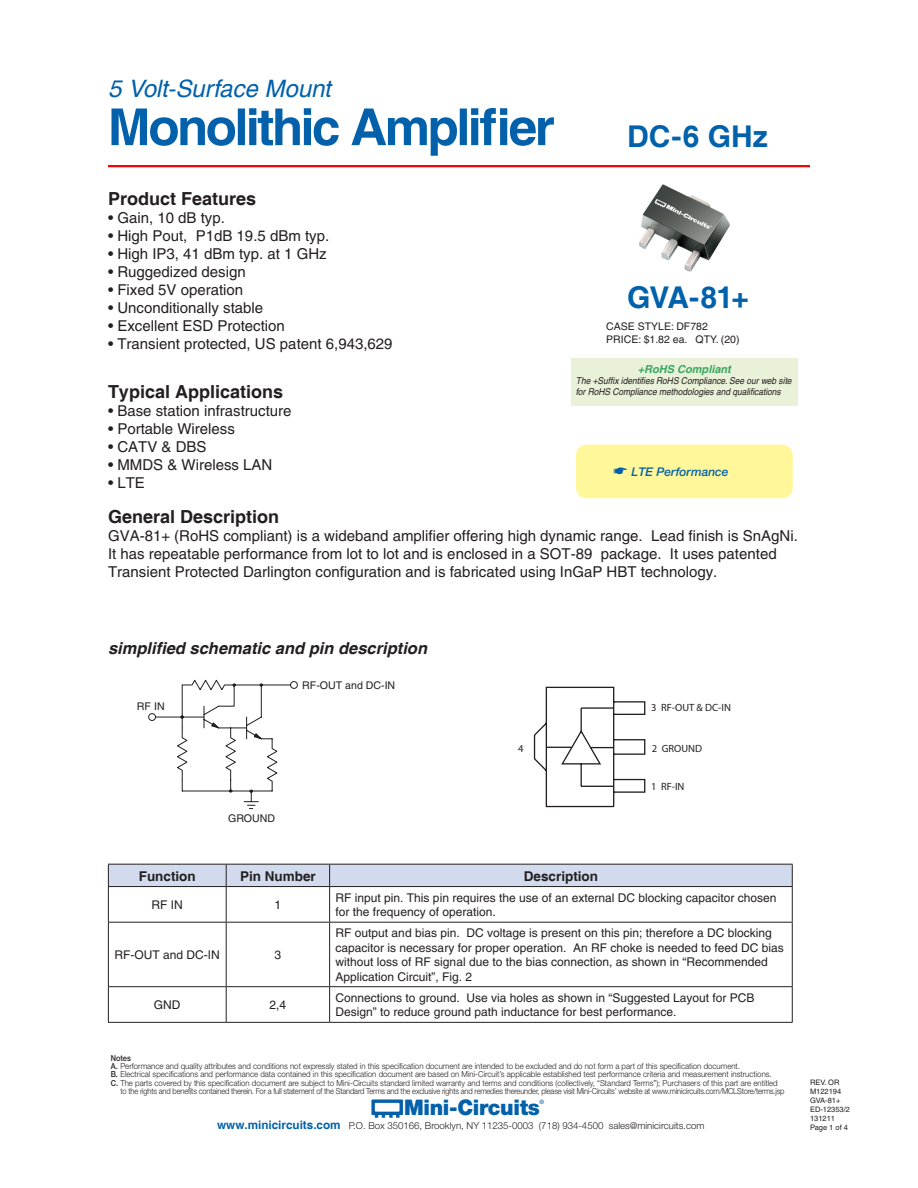
<style>
.page{position:relative;width:918px;height:1188px;background:#fff}
.page>*{position:absolute;margin:0;border:0;box-sizing:border-box;transform-origin:0 0}
.t1{font:700 51px "Helvetica";letter-spacing:-.05em;color:#0261aa}
.MODEL_NUMBER{font:700 30px "Helvetica";letter-spacing:-.01em;color:#0161ab}
.MODEL_TYPE{font:italic 24px "Helvetica";letter-spacing:-.005em;color:#0161ab}
.t2{font:900 21.45px "Helvetica Neue";letter-spacing:-.015em;color:#0261aa}
.BODY_HEADLINE{font:700 18px "Helvetica";color:#231f20}
.SCHEMATIC___PIN{font:italic 700 16.5px "Helvetica";color:#231f20}
.FEAT___APPL{font:15px/18px "Helvetica";color:#231f20}
.t3{font:700 13.5px "Helvetica";color:#231f20}
.t4{font:12px/14.4px "Helvetica";color:#231f20}
.t5{font:italic 500 12px "Helvetica Neue";color:#0261aa}
.t6{font:italic 700 10.95px "Helvetica";color:rgb(13 147 68/.8)}
.t7{font:10.65px "Helvetica";color:#231f20}
.t8{font:10.5px "Helvetica";color:#231f20}
.t9{font:300 9.6px "Helvetica Neue";color:#231f20}
.t10{font:italic 9.45px/11.2px "Helvetica";letter-spacing:-.005em;color:#231f20;scale:.9 1}
.t11{font:300 8.25px "Helvetica Neue";color:#231f20;scale:.95 1}
.t12{font:300 8.25px "Helvetica Neue";letter-spacing:-.02em;color:#231f20;scale:.91 1}
.t13{font:500 8.25px "Helvetica Neue";color:#231f20;scale:.9 1}
.t14{font:7.5px "Helvetica";color:#231f20}
.t15{font:500 6px "Helvetica Neue";color:#0261aa}
.s1{font-weight:500}
.s2{font-family:"Helvetica";font-weight:700;font-size:11.7px;color:#0261aa}
</style>
<div class="page">
<hr style="left:108px;top:165px;width:702px;height:2px;background:#f00">
<svg style="left:371px;top:1099px;width:32px;height:19px"></svg>
<div style="left:108px;top:864px;width:685px;height:22px;background:#d2dbee"></div>
<hr style="left:108px;top:886px;width:118px;height:1px;background:#231f20">
<hr style="left:108px;top:887px;width:1px;height:35px;background:#231f20">
<hr style="left:226px;top:886px;width:104px;height:1px;background:#231f20">
<hr style="left:226px;top:887px;width:1px;height:35px;background:#231f20">
<hr style="left:330px;top:886px;width:463px;height:1px;background:#231f20">
<hr style="left:329px;top:887px;width:1px;height:35px;background:#231f20">
<hr style="left:792px;top:887px;width:1px;height:35px;background:#231f20">
<hr style="left:108px;top:922px;width:118px;height:1px;background:#231f20">
<hr style="left:108px;top:923px;width:1px;height:63px;background:#231f20">
<hr style="left:226px;top:922px;width:104px;height:1px;background:#231f20">
<hr style="left:226px;top:923px;width:1px;height:63px;background:#231f20">
<hr style="left:330px;top:922px;width:463px;height:1px;background:#231f20">
<hr style="left:329px;top:923px;width:1px;height:63px;background:#231f20">
<hr style="left:792px;top:923px;width:1px;height:63px;background:#231f20">
<hr style="left:108px;top:986px;width:118px;height:1px;background:#231f20">
<hr style="left:108px;top:987px;width:1px;height:35px;background:#231f20">
<hr style="left:226px;top:986px;width:104px;height:1px;background:#231f20">
<hr style="left:226px;top:987px;width:1px;height:35px;background:#231f20">
<hr style="left:330px;top:986px;width:463px;height:1px;background:#231f20">
<hr style="left:329px;top:987px;width:1px;height:35px;background:#231f20">
<hr style="left:792px;top:987px;width:1px;height:35px;background:#231f20">
<hr style="left:108px;top:1022px;width:118px;height:1px;background:#231f20">
<hr style="left:226px;top:1022px;width:104px;height:1px;background:#231f20">
<hr style="left:330px;top:1022px;width:463px;height:1px;background:#231f20">
<svg style="left:148px;top:679px;width:150px;height:130px"></svg>
<svg style="left:533px;top:686px;width:113px;height:122px"></svg>
<img style="left:639px;top:185px;width:90px;height:86px">
<div style="left:576px;top:445px;width:217px;height:53px;background:#fff79a;border-radius:11px"></div>
<div style="left:571px;top:359px;width:227px;height:47px;background:#e9f2d8"></div>
<p class="MODEL_TYPE" style="left:108px;top:74px;width:224px">5 Volt-Surface Mount</p>
<h1 class="t1" style="left:108px;top:96px;width:448px">Monolithic Amplifier</h1>
<p class="BODY_HEADLINE" style="left:108px;top:188px;width:150px">Product Features</p>
<p class="FEAT___APPL" style="left:108px;top:209px;width:118px">• Gain, 10 dB typ.</p>
<p class="FEAT___APPL" style="left:108px;top:227px;width:223px">• High Pout, P1dB 19.5 dBm typ.</p>
<p class="FEAT___APPL" style="left:108px;top:245px;width:220px">• High IP3, 41 dBm typ. at 1 GHz</p>
<p class="FEAT___APPL" style="left:108px;top:263px;width:139px">• Ruggedized design</p>
<p class="FEAT___APPL" style="left:108px;top:281px;width:137px">• Fixed 5V operation</p>
<p class="FEAT___APPL" style="left:108px;top:299px;width:157px">• Unconditionally stable</p>
<p class="FEAT___APPL" style="left:108px;top:317px;width:178px">• Excellent ESD Protection</p>
<p class="FEAT___APPL" style="left:108px;top:335px;width:286px">• Transient protected, US patent 6,943,629</p>
<p class="BODY_HEADLINE" style="left:108px;top:381px;width:177px">Typical Applications</p>
<p class="FEAT___APPL" style="left:108px;top:402px;width:185px">• Base station infrastructure</p>
<p class="FEAT___APPL" style="left:108px;top:420px;width:128px">• Portable Wireless</p>
<p class="FEAT___APPL" style="left:108px;top:438px;width:100px">• CATV &amp; DBS</p>
<p class="FEAT___APPL" style="left:108px;top:456px;width:166px">• MMDS &amp; Wireless LAN</p>
<p class="FEAT___APPL" style="left:108px;top:474px;width:38px">• LTE</p>
<p class="MODEL_NUMBER" style="left:627px;top:118px;width:142px">DC-6 GHz</p>
<p class="MODEL_NUMBER" style="left:627px;top:279px;width:123px">GVA-81+</p>
<p class="t8" style="left:606px;top:321px;width:103px">CASE STYLE: DF782</p>
<p class="t8" style="left:606px;top:333px;width:135px">PRICE: $1.82 ea. QTY. (20)</p>
<h3 class="t6" style="left:638px;top:362px;width:95px">+RoHS Compliant</h3>
<p class="t10" style="left:576px;top:375px;width:241px">The +Suffix identifies RoHS Compliance. See our web site for RoHS Compliance methodologies and qualifications</p>
<p class="t5" style="left:613px;top:465px;width:117px">☛ LTE Performance</p>
<p class="BODY_HEADLINE" style="left:108px;top:505px;width:173px">General Description</p>
<p class="FEAT___APPL" style="left:108px;top:526px;width:691px">GVA-81+ (RoHS compliant) is a wideband amplifier offering high dynamic range. Lead finish is SnAgNi.</p>
<p class="FEAT___APPL" style="left:108px;top:544px;width:670px">It has repeatable performance from lot to lot and is enclosed in a SOT-89 package. It uses patented<br>Transient Protected Darlington configuration and is fabricated using InGaP HBT technology.</p>
<p class="SCHEMATIC___PIN" style="left:108px;top:638px;width:321px">simplified schematic and pin description</p>
<p class="t7" style="left:137px;top:700px;width:29px">RF IN</p>
<p class="t7" style="left:302px;top:679px;width:95px">RF-OUT and DC-IN</p>
<p class="t7" style="left:228px;top:812px;width:48px">GROUND</p>
<p class="t8" style="left:518px;top:742px;width:7px">4</p>
<p class="t8" style="left:651px;top:701px;width:81px">3 RF-OUT &amp; DC-IN</p>
<p class="t8" style="left:652px;top:742px;width:52px">2 GROUND</p>
<p class="t8" style="left:651px;top:780px;width:35px">1 RF-IN</p>
<p class="t3" style="left:139px;top:868px;width:58px">Function</p>
<p class="t3" style="left:240px;top:868px;width:77px">Pin Number</p>
<p class="t3" style="left:524px;top:868px;width:76px">Description</p>
<p class="t4" style="left:152px;top:898px;width:33px">RF IN</p>
<p class="t4" style="left:275px;top:898px;width:8px">1</p>
<p class="t4" style="left:336px;top:890px;width:442px">RF input pin. This pin requires the use of an external DC blocking capacitor chosen for the frequency of operation.</p>
<p class="t4" style="left:115px;top:948px;width:107px">RF-OUT and DC-IN</p>
<p class="t4" style="left:275px;top:948px;width:8px">3</p>
<p class="t4" style="left:336px;top:926px;width:450px">RF output and bias pin. DC voltage is present on this pin; therefore a DC blocking capacitor is necessary for proper operation. An RF choke is needed to feed DC bias without loss of RF signal due to the bias connection, as shown in “Recommended Application Circuit”, Fig. 2</p>
<p class="t4" style="left:154px;top:998px;width:28px">GND</p>
<p class="t4" style="left:270px;top:998px;width:18px">2,4</p>
<p class="t4" style="left:336px;top:991px;width:420px">Connections to ground. Use via holes as shown in “Suggested Layout for PCB<br>Design” to reduce ground path inductance for best performance.</p>
<p class="t13" style="left:111px;top:1053px;width:24px">Notes</p>
<p class="t11" style="left:111px;top:1061px;width:664px"><span class="s1">A.</span> Performance and quality attributes and conditions not expressly stated in this specification document are intended to be excluded and do not form a part of this specification document.</p>
<p class="t11" style="left:111px;top:1069px;width:697px"><span class="s1">B.</span> Electrical specifications and performance data contained in this specification document are based on Mini-Circuit’s applicable established test performance criteria and measurement instructions.</p>
<p class="t11" style="left:111px;top:1078px;width:704px"><span class="s1">C.</span> The parts covered by this specification document are subject to Mini-Circuits standard limited warranty and terms and conditions (collectively, “Standard Terms”); Purchasers of this part are entitled</p>
<p class="t12" style="left:120px;top:1086px;width:731px">to the rights and benefits contained therein. For a full statement of the Standard Terms and the exclusive rights and remedies thereunder, please visit Mini-Circuits’ website at www.minicircuits.com/MCLStore/terms.jsp</p>
<h3 class="t2" style="left:404px;top:1095px;width:137px">Mini-Circuits</h3>
<p class="t15" style="left:540px;top:1098px;width:6px">®</p>
<p class="t9" style="left:217px;top:1119px;width:489px"><span class="s2">www.minicircuits.com</span> P.O. Box 350166, Brooklyn, NY 11235-0003 (718) 934-4500 sales@minicircuits.com</p>
<p class="t14" style="left:810px;top:1078px;width:31px">REV. OR</p>
<p class="t14" style="left:810px;top:1087px;width:33px">M122194</p>
<p class="t14" style="left:810px;top:1096px;width:32px">GVA-81+</p>
<p class="t14" style="left:810px;top:1105px;width:42px">ED-12353/2</p>
<p class="t14" style="left:810px;top:1114px;width:27px">131211</p>
<p class="t14" style="left:810px;top:1123px;width:40px">Page 1 of 4</p>
</div>
